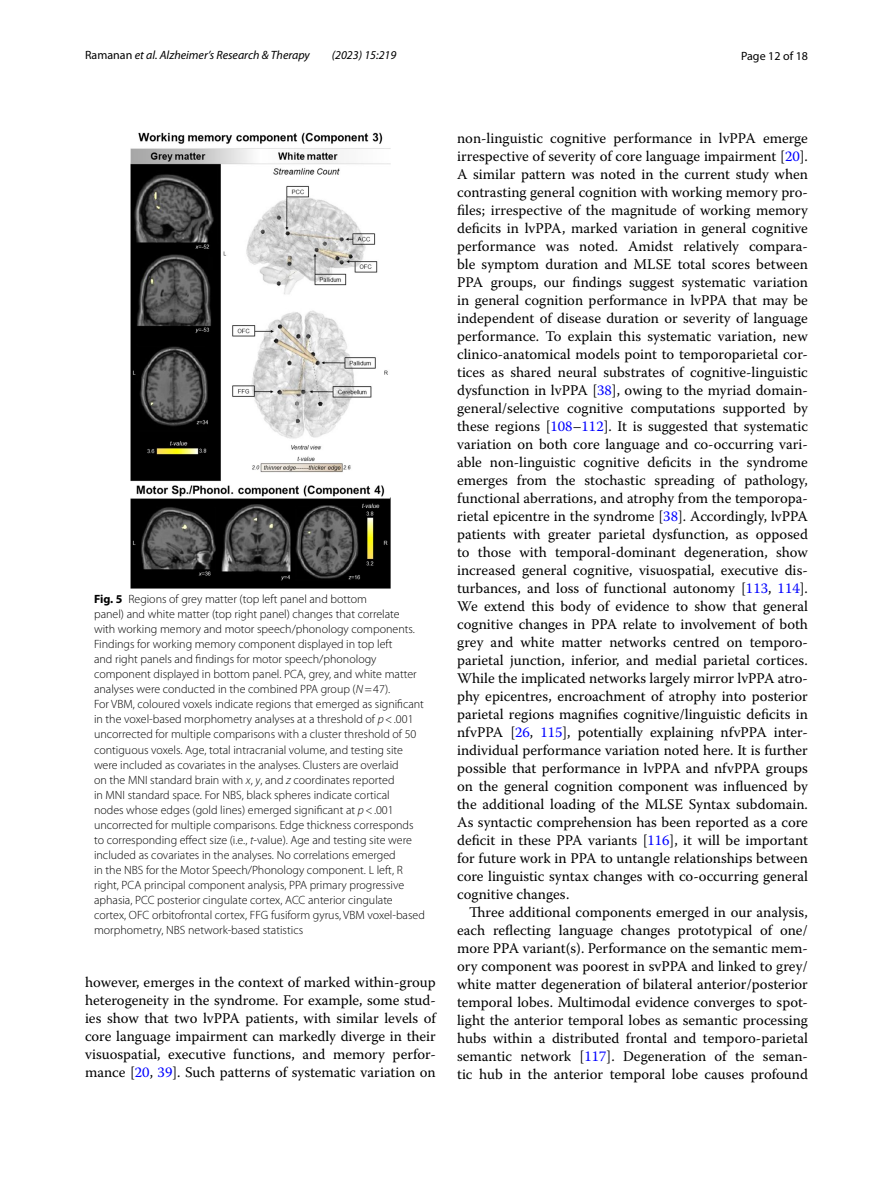
<style>
.page{position:relative;width:893px;height:1187px;background:#fff}
.page>*{position:absolute;margin:0;border:0;box-sizing:border-box;transform-origin:0 0}
.t1{font:14.7px/18px "Warnock Pro";color:#000;text-align:justify}
.t2{font:300 12px/15px "Myriad Pro";color:#000}
.t3{font:italic 12px "Myriad Pro";color:#000}
.t4{font:12px "Myriad Pro";color:#000}
.s1{font-style:normal}
.s2{font-weight:700}
.s3{font-style:italic}
.s4{color:#00f}
</style>
<div class="page">
<img style="left:130px;top:133px;width:260px;height:455px">
<p class="t3" style="left:85px;top:48px;width:226px"><span class="s1">Ramanan</span> et al. Alzheimer’s Research &amp; Therapy</p>
<p class="t3" style="left:332px;top:48px;width:66px">(2023) 15:219</p>
<p class="t4" style="left:741px;top:48px;width:68px">Page 12 of 18</p>
<p class="t2" style="left:94px;top:592px;width:332px"><span class="s2">Fig. 5</span> Regions of grey matter (top left panel and bottom<br>panel) and white matter (top right panel) changes that correlate<br>with working memory and motor speech/phonology components.<br>Findings for working memory component displayed in top left<br>and right panels and findings for motor speech/phonology component displayed in bottom panel. PCA, grey, and white matter analyses were conducted in the combined PPA group (<span class="s3">N</span>=47).<br>For VBM, coloured voxels indicate regions that emerged as significant in the voxel-based morphometry analyses at a threshold of <span class="s3">p</span>&lt;.001 uncorrected for multiple comparisons with a cluster threshold of 50 contiguous voxels. Age, total intracranial volume, and testing site were included as covariates in the analyses. Clusters are overlaid<br>on the MNI standard brain with <span class="s3">x</span>, <span class="s3">y</span>, and <span class="s3">z</span> coordinates reported<br>in MNI standard space. For NBS, black spheres indicate cortical<br>nodes whose edges (gold lines) emerged significant at <span class="s3">p</span>&lt;.001 uncorrected for multiple comparisons. Edge thickness corresponds to corresponding effect size (i.e., <span class="s3">t</span>-value). Age and testing site were included as covariates in the analyses. No correlations emerged<br>in the NBS for the Motor Speech/Phonology component. L left, R right, PCA principal component analysis, PPA primary progressive aphasia, PCC posterior cingulate cortex, ACC anterior cingulate cortex, OFC orbitofrontal cortex, FFG fusiform gyrus, VBM voxel-based morphometry, NBS network-based statistics</p>
<p class="t1" style="left:85px;top:972px;width:352px">however, emerges in the context of marked within-group heterogeneity in the syndrome. For example, some stud&shy;ies show that two lvPPA patients, with similar levels of core language impairment can markedly diverge in their visuospatial, executive functions, and memory perfor&shy;mance [<span class="s4">20</span>, <span class="s4">39</span>]. Such patterns of systematic variation on</p>
<p class="t1" style="left:457px;top:128px;width:352px">non-linguistic cognitive performance in lvPPA emerge irrespective of severity of core language impairment [<span class="s4">20</span>].<br>A similar pattern was noted in the current study when contrasting general cognition with working memory pro&shy;files; irrespective of the magnitude of working memory deficits in lvPPA, marked variation in general cognitive performance was noted. Amidst relatively compara&shy;ble symptom duration and MLSE total scores between PPA groups, our findings suggest systematic variation in general cognition performance in lvPPA that may be independent of disease duration or severity of language performance. To explain this systematic variation, new clinico-anatomical models point to temporoparietal cor&shy;tices as shared neural substrates of cognitive-linguistic dysfunction in lvPPA [<span class="s4">38</span>], owing to the myriad domain&shy;general/selective cognitive computations supported by these regions [<span class="s4">108</span>–<span class="s4">112</span>]. It is suggested that systematic variation on both core language and co-occurring vari&shy;able non-linguistic cognitive deficits in the syndrome emerges from the stochastic spreading of pathology, functional aberrations, and atrophy from the temporopa&shy;rietal epicentre in the syndrome [<span class="s4">38</span>]. Accordingly, lvPPA patients with greater parietal dysfunction, as opposed to those with temporal-dominant degeneration, show increased general cognitive, visuospatial, executive dis&shy;turbances, and loss of functional autonomy [<span class="s4">113</span>, <span class="s4">114</span>].<br>We extend this body of evidence to show that general cognitive changes in PPA relate to involvement of both grey and white matter networks centred on temporo&shy;parietal junction, inferior, and medial parietal cortices.<br>While the implicated networks largely mirror lvPPA atro&shy;phy epicentres, encroachment of atrophy into posterior parietal regions magnifies cognitive/linguistic deficits in nfvPPA [<span class="s4">26</span>, <span class="s4">115</span>], potentially explaining nfvPPA inter&shy;individual performance variation noted here. It is further possible that performance in lvPPA and nfvPPA groups on the general cognition component was influenced by the additional loading of the MLSE Syntax subdomain.<br>As syntactic comprehension has been reported as a core deficit in these PPA variants [<span class="s4">116</span>], it will be important for future work in PPA to untangle relationships between core linguistic syntax changes with co-occurring general cognitive changes.</p>
<p class="t1" style="left:457px;top:902px;width:352px;text-indent:12px">Three additional components emerged in our analysis, each reflecting language changes prototypical of one/ more PPA variant(s). Performance on the semantic mem&shy;ory component was poorest in svPPA and linked to grey/ white matter degeneration of bilateral anterior/posterior temporal lobes. Multimodal evidence converges to spot&shy;light the anterior temporal lobes as semantic processing hubs within a distributed frontal and temporo-parietal semantic network [<span class="s4">117</span>]. Degeneration of the seman&shy;tic hub in the anterior temporal lobe causes profound</p>
</div>
